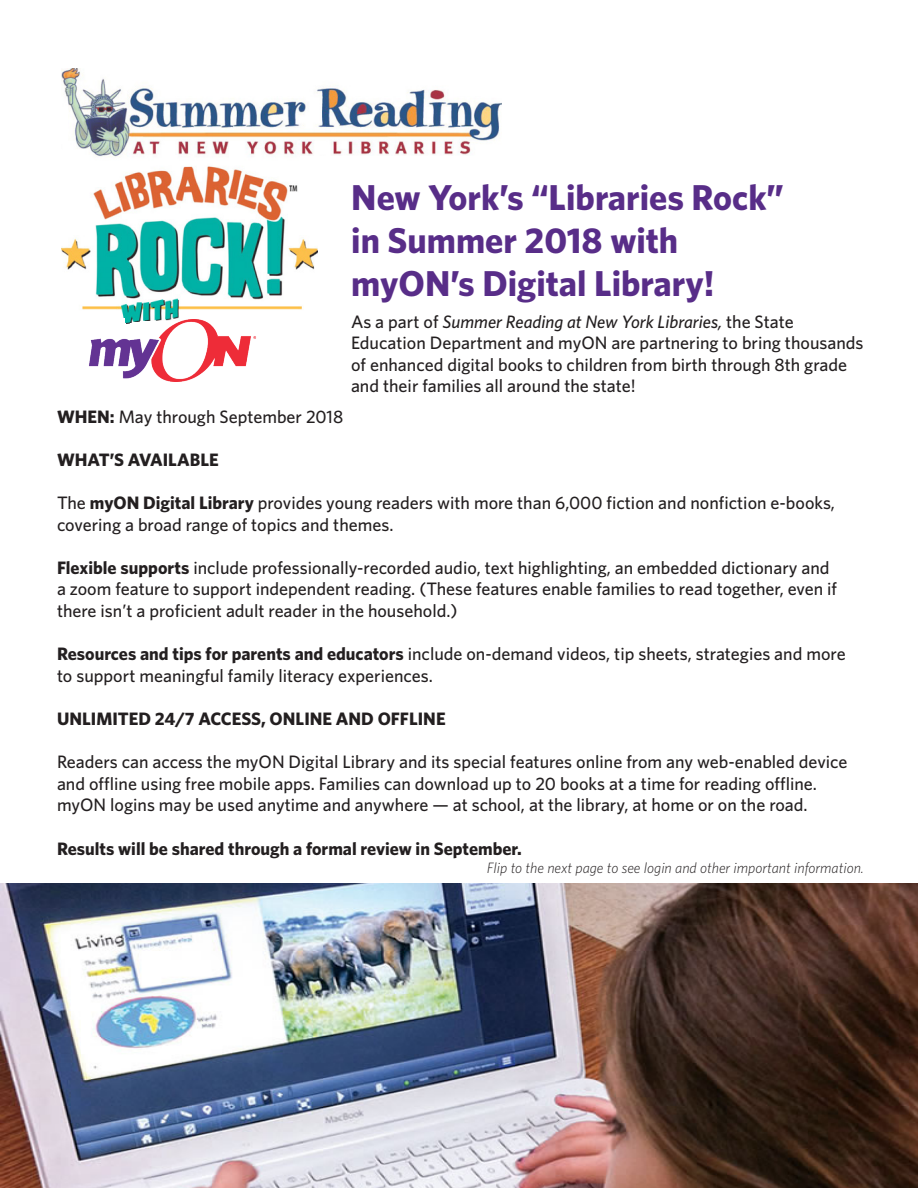
<style>
.page{position:relative;width:918px;height:1188px;background:#fff}
.page>*{position:absolute;margin:0;border:0;box-sizing:border-box;transform-origin:0 0}
.t1{font:700 36px "Whitney";color:#582d88}
.t2{font:500 18px/21.6px "Whitney";color:#231f20}
.t3{font:700 18px "Whitney";color:#231f20}
.t4{font:italic 300 15px "Whitney";color:#231f20}
.s1{font-style:italic}
.s2{font-weight:700}
</style>
<div class="page">
<img style="left:0;top:884px;width:918px;height:304px">
<img style="left:61px;top:68px;width:441px;height:251px">
<div style="left:301px;top:157px;width:240px;height:31px;background:#fff"></div>
<div style="left:318px;top:184px;width:44px;height:138px;background:#fff"></div>
<div style="left:53px;top:318px;width:72px;height:53px;background:#fff"></div>
<div style="left:180px;top:312px;width:163px;height:65px;background:#fff"></div>
<img style="left:89px;top:319px;width:167px;height:63px">
<p class="t1" style="left:351px;top:173px;width:434px">New York’s “Libraries Rock”</p>
<p class="t1" style="left:351px;top:216px;width:328px">in Summer 2018 with</p>
<p class="t1" style="left:351px;top:260px;width:365px">myON’s Digital Library!</p>
<p class="t2" style="left:351px;top:310px;width:514px">As a part of <span class="s1">Summer Reading at New York Libraries,</span> the State Education Department and myON are partnering to bring thousands of enhanced digital books to children from birth through 8th grade and their families all around the state!</p>
<p class="t2" style="left:57px;top:405px;width:288px"><span class="s2">WHEN:</span> May through September 2018</p>
<p class="t3" style="left:57px;top:448px;width:163px">WHAT’S AVAILABLE</p>
<p class="t2" style="left:57px;top:492px;width:780px">The <span class="s2">myON Digital Library</span> provides young readers with more than 6,000 fiction and nonfiction e-books, covering a broad range of topics and themes.</p>
<p class="t2" style="left:57px;top:557px;width:782px"><span class="s2">Flexible supports</span> include professionally-recorded audio, text highlighting, an embedded dictionary and a zoom feature to support independent reading. (These features enable families to read together, even if there isn’t a proficient adult reader in the household.)</p>
<p class="t2" style="left:57px;top:643px;width:790px"><span class="s2">Resources and tips for parents and educators</span> include on-demand videos, tip sheets, strategies and more to support meaningful family literacy experiences.</p>
<p class="t3" style="left:57px;top:707px;width:390px">UNLIMITED 24/7 ACCESS, ONLINE AND OFFLINE</p>
<p class="t2" style="left:57px;top:751px;width:792px">Readers can access the myON Digital Library and its special features online from any web-enabled device and offline using free mobile apps. Families can download up to 20 books at a time for reading offline. myON logins may be used anytime and anywhere — at school, at the library, at home or on the road.</p>
<p class="t3" style="left:57px;top:836px;width:466px">Results will be shared through a formal review in September.</p>
<p class="t4" style="left:487px;top:858px;width:379px">Flip to the next page to see login and other important information.</p>
</div>
